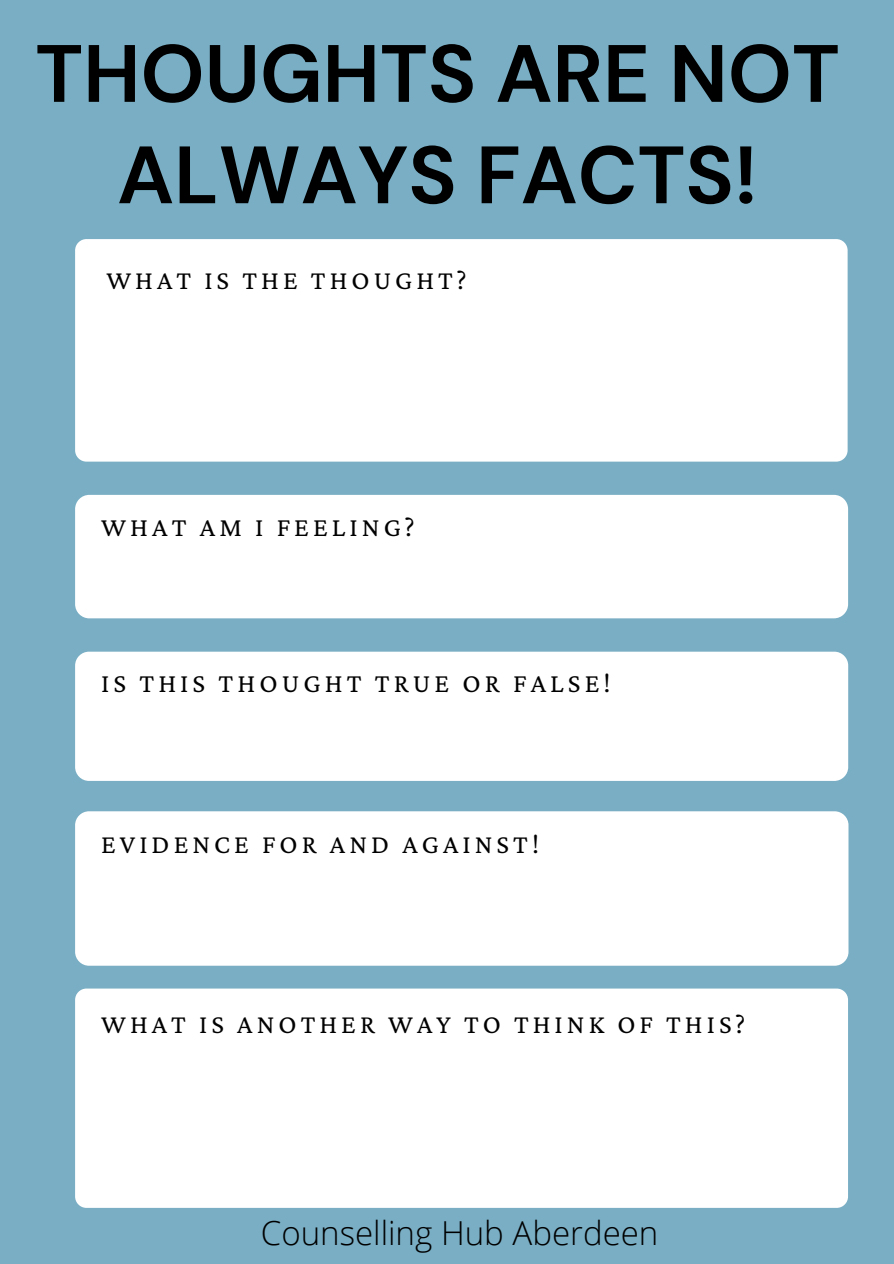
<style>
.page{position:relative;width:894px;height:1264px;background:#fff}
.page>*{position:absolute;margin:0;border:0;box-sizing:border-box;transform-origin:0 0}
.t1{font:700 81px "DM Sans";color:#000}
.t2{font:300 33px "Open Sans";color:#000}
.t3{font:27.15px "Crimson Pro";letter-spacing:.15em;color:#000}
.t4{font:27px "Crimson Pro";letter-spacing:.15em;color:#000}
</style>
<div class="page">
<div style="left:0;top:0;width:893px;height:1263px;background:#79aec4"></div>
<div style="left:75px;top:239px;width:772px;height:222px;background:#fff;border-radius:11px"></div>
<div style="left:75px;top:495px;width:772px;height:123px;background:#fff;border-radius:14px"></div>
<div style="left:75px;top:651px;width:773px;height:130px;background:#fff;border-radius:14px"></div>
<div style="left:75px;top:811px;width:773px;height:154px;background:#fff;border-radius:14px"></div>
<div style="left:75px;top:988px;width:772px;height:219px;background:#fff;border-radius:11px"></div>
<p class="t1" style="left:35px;top:21px;width:805px">THOUGHTS ARE NOT</p>
<p class="t1" style="left:117px;top:123px;width:642px">ALWAYS FACTS!</p>
<p class="t4" style="left:106px;top:265px;width:361px">WHAT IS THE THOUGHT?</p>
<p class="t3" style="left:101px;top:511px;width:315px">WHAT AM I FEELING?</p>
<p class="t3" style="left:101px;top:667px;width:511px">IS THIS THOUGHT TRUE OR FALSE!</p>
<p class="t4" style="left:101px;top:828px;width:439px">EVIDENCE FOR AND AGAINST!</p>
<p class="t4" style="left:101px;top:1009px;width:645px">WHAT IS ANOTHER WAY TO THINK OF THIS?</p>
<p class="t2" style="left:261px;top:1210px;width:399px">Counselling Hub Aberdeen</p>
</div>
